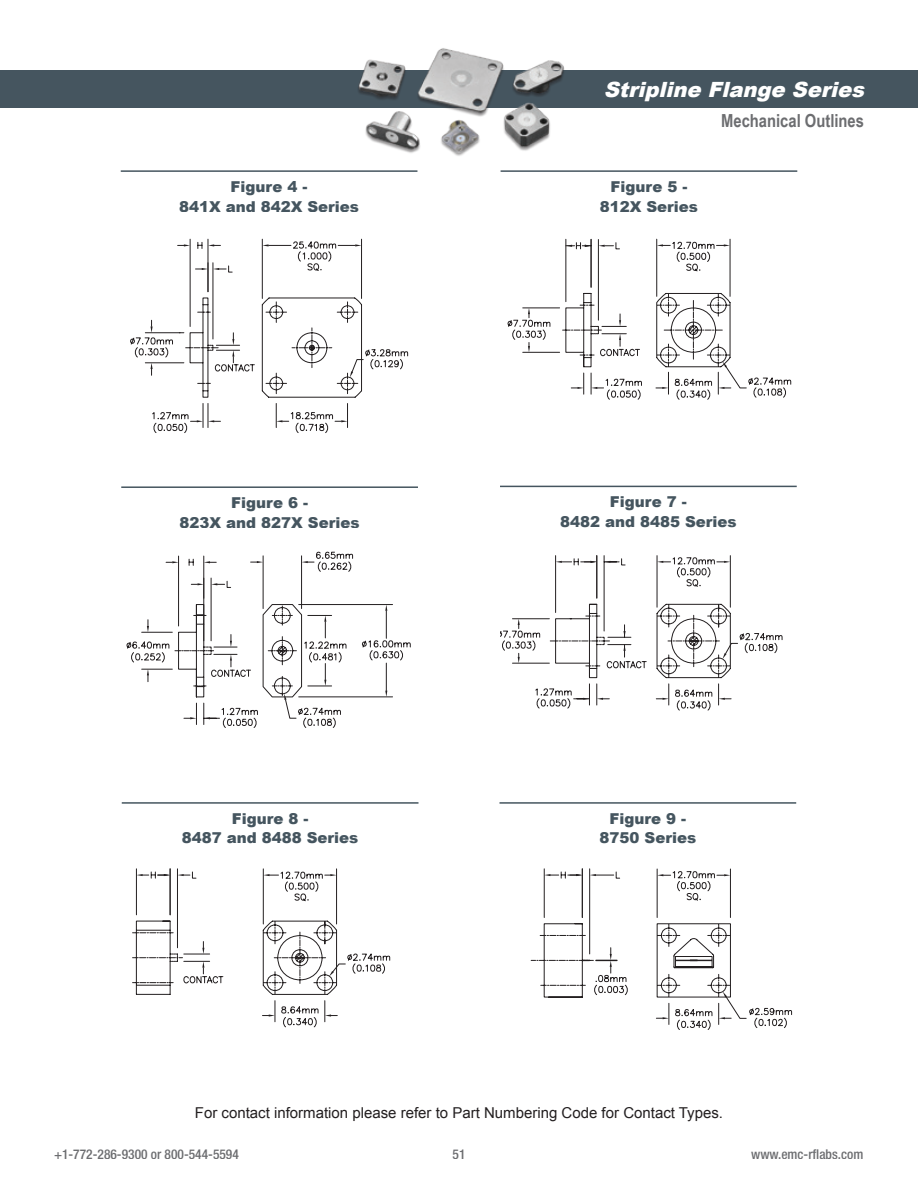
<style>
.page{position:relative;width:918px;height:1188px;background:#fff}
.page>*{position:absolute;margin:0;border:0;box-sizing:border-box;transform-origin:0 0}
.t1{font:italic 900 21px "Arial";color:#fff}
.t2{font:700 18px "Arial Narrow";color:#6c6d70}
.t3{font:900 15px/19.5px "Arial";color:#45555f;text-align:center}
.t4{font:15px "Arial";color:#231f20}
.t5{font:500 condensed 13.5px "Helvetica Neue";color:#6c6d70}
</style>
<div class="page">
<svg style="left:531px;top:869px;width:261px;height:161px"></svg>
<svg style="left:132px;top:868px;width:258px;height:159px"></svg>
<svg style="left:500px;top:555px;width:282px;height:156px"></svg>
<svg style="left:126px;top:552px;width:285px;height:176px"></svg>
<svg style="left:130px;top:239px;width:278px;height:194px"></svg>
<svg style="left:507px;top:239px;width:284px;height:161px"></svg>
<div style="left:0;top:71px;width:918px;height:37px;background:#45555f"></div>
<img style="left:335px;top:48px;width:250px;height:108px">
<hr style="left:121px;top:170px;width:296px;height:2px;background:#45555f">
<hr style="left:501px;top:170px;width:296px;height:2px;background:#45555f">
<hr style="left:121px;top:486px;width:297px;height:2px;background:#45555f">
<hr style="left:500px;top:486px;width:297px;height:1px;background:#45555f">
<hr style="left:122px;top:802px;width:297px;height:2px;background:#45555f">
<hr style="left:500px;top:802px;width:296px;height:2px;background:#45555f">
<h1 class="t1" style="left:604px;top:74px;width:269px">Stripline Flange Series</h1>
<p class="t2" style="left:721px;top:110px;width:144px">Mechanical Outlines</p>
<p class="t3" style="left:179px;top:176px;width:182px">Figure 4 --<br>841X and 842X Series</p>
<p class="t3" style="left:600px;top:176px;width:100px">Figure 5 --<br>812X Series</p>
<p class="t3" style="left:180px;top:493px;width:182px">Figure 6 --<br>823X and 827X Series</p>
<p class="t3" style="left:560px;top:492px;width:178px">Figure 7 --<br>8482 and 8485 Series</p>
<p class="t3" style="left:182px;top:808px;width:178px">Figure 8 --<br>8487 and 8488 Series</p>
<p class="t3" style="left:600px;top:808px;width:98px">Figure 9 --<br>8750 Series</p>
<p class="t4" style="left:195px;top:1104px;width:530px">For contact information please refer to Part Numbering Code for Contact Types.</p>
<p class="t5" style="left:54px;top:1146px;width:186px">+1-772-286-9300 or 800-544-5594</p>
<p class="t5" style="left:453px;top:1146px;width:14px">51</p>
<p class="t5" style="left:751px;top:1146px;width:114px">www.emc-rflabs.com</p>
</div>
